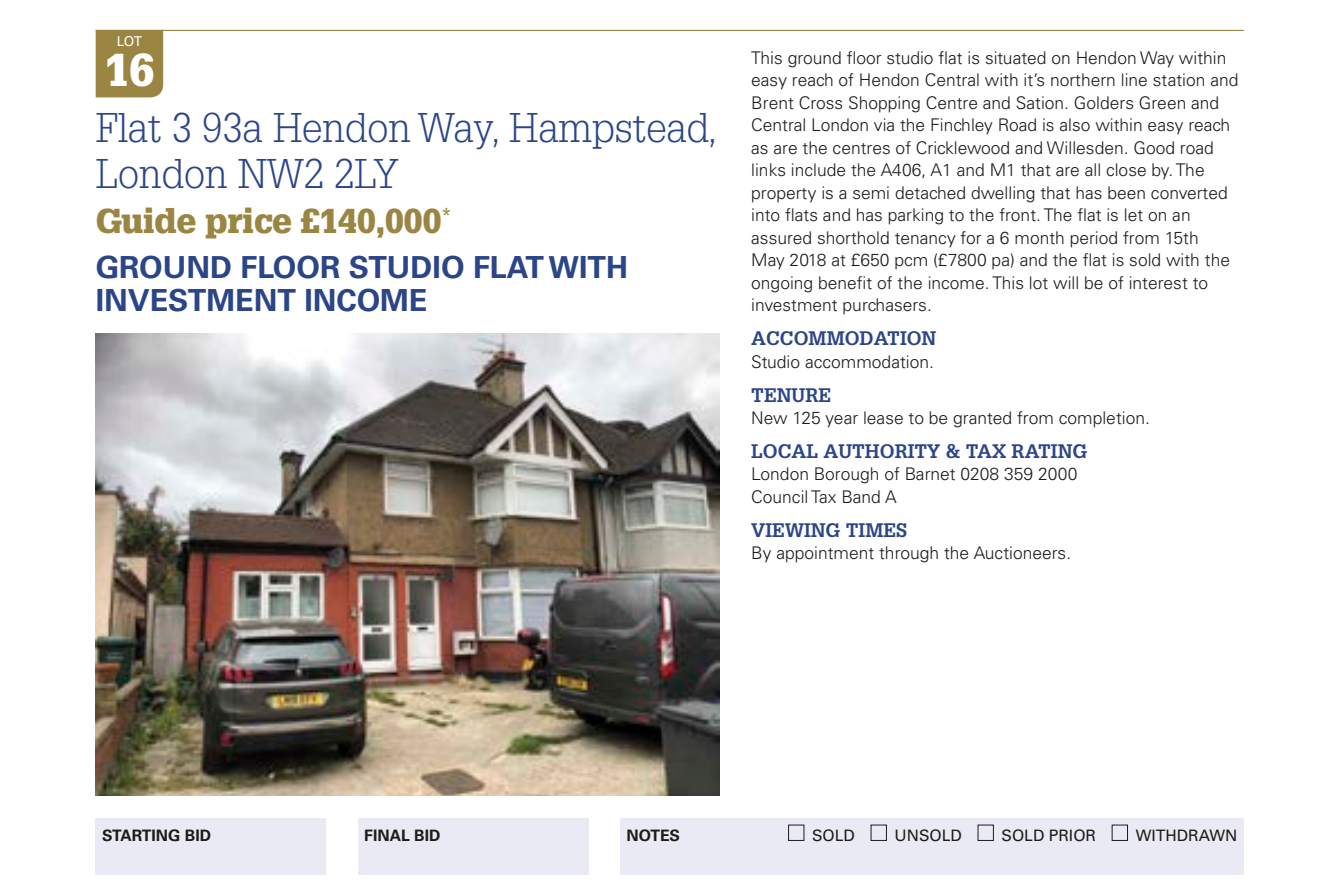
<style>
.page{position:relative;width:1338px;height:895px;background:#fff}
.page>*{position:absolute;margin:0;border:0;box-sizing:border-box;transform-origin:0 0}
.t1{font:900 45px "Glypha LT Std";color:#fff}
.t2{font:300 40.5px/45px "Glypha LT Std";color:#2b4589}
.t3{font:900 33.75px "Glypha LT Std";color:#9b8542}
.t4{font:700 30.38px/33.8px "Univers LT Std";color:#2b4589}
.t5{font:700 19.12px "Glypha LT Std";color:#2b4589}
.t6{font:300 17.55px/22.5px "Univers LT Std";color:#1c1c1a}
.t7{font:15.75px "Univers LT Std";color:#1c1c1a}
.t8{font:700 15.75px "Univers LT Std";color:#1c1c1a}
.t9{font:13.5px "Univers LT Std";color:#fff}
</style>
<div class="page">
<hr style="left:96px;top:30px;width:1148px;height:1px;background:#9b8542">
<img style="left:96px;top:334px;width:623px;height:461px">
<div style="left:96px;top:817px;width:230px;height:57px;background:#eaeaf4"></div>
<div style="left:358px;top:817px;width:230px;height:57px;background:#eaeaf4"></div>
<div style="left:620px;top:817px;width:624px;height:57px;background:#eaeaf4"></div>
<div style="left:96px;top:31px;width:67px;height:66px;background:#9b8542"></div>
<p class="t9" style="left:117px;top:33px;width:27px">LOT</p>
<h1 class="t1" style="left:104px;top:43px;width:52px">16</h1>
<h2 class="t2" style="left:96px;top:106px;width:623px">Flat 3 93a Hendon Way, Hampstead,<br>London NW2 2LY</h2>
<h3 class="t3" style="left:96px;top:200px;width:357px">Guide price £140,000<sup>*</sup></h3>
<h3 class="t4" style="left:96px;top:250px;width:534px">GROUND FLOOR STUDIO FLAT WITH<br>INVESTMENT INCOME</h3>
<p class="t6" style="left:751px;top:46px;width:489px">This ground floor studio flat is situated on Hendon Way within easy reach of Hendon Central with it’s northern line station and Brent Cross Shopping Centre and Sation. Golders Green and Central London via the Finchley Road is also within easy reach as are the centres of Cricklewood and Willesden. Good road links include the A406, A1 and M1 that are all close by. The property is a semi detached dwelling that has been converted into flats and has parking to the front. The flat is let on an assured shorthold tenancy for a 6 month period from 15th<br>May 2018 at £650 pcm (£7800 pa) and the flat is sold with the ongoing benefit of the income. This lot will be of interest to investment purchasers.</p>
<p class="t5" style="left:751px;top:326px;width:187px">ACCOMMODATION</p>
<p class="t6" style="left:751px;top:350px;width:184px">Studio accommodation.</p>
<p class="t5" style="left:751px;top:382px;width:82px">TENURE</p>
<p class="t6" style="left:751px;top:406px;width:400px">New 125 year lease to be granted from completion.</p>
<p class="t5" style="left:751px;top:439px;width:338px">LOCAL AUTHORITY &amp; TAX RATING</p>
<p class="t6" style="left:751px;top:462px;width:328px">London Borough of Barnet 0208 359 2000<br>Council Tax Band A</p>
<p class="t5" style="left:751px;top:517px;width:157px">VIEWING TIMES</p>
<p class="t6" style="left:751px;top:541px;width:321px">By appointment through the Auctioneers.</p>
<p class="t8" style="left:102px;top:825px;width:111px">STARTING BID</p>
<p class="t8" style="left:364px;top:825px;width:78px">FINAL BID</p>
<p class="t8" style="left:626px;top:825px;width:55px">NOTES</p>
<p class="t7" style="left:812px;top:825px;width:44px">SOLD</p>
<p class="t7" style="left:895px;top:825px;width:69px">UNSOLD</p>
<p class="t7" style="left:1001px;top:825px;width:96px">SOLD PRIOR</p>
<p class="t7" style="left:1136px;top:825px;width:103px">WITHDRAWN</p>
</div>
